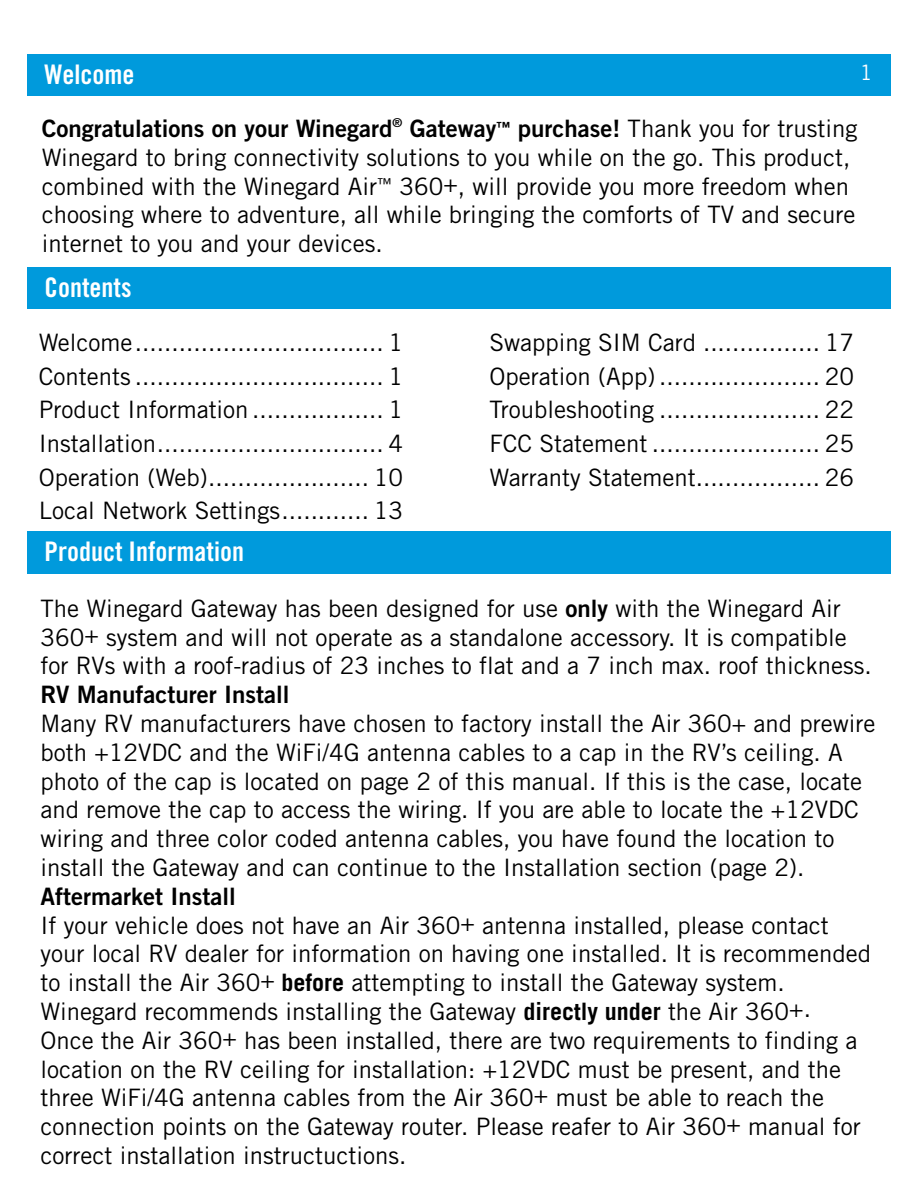
<style>
.page{position:relative;width:918px;height:1188px;background:#fff}
.page>*{position:absolute;margin:0;border:0;box-sizing:border-box;transform-origin:0 0}
.t1{font:27px "Trade Gothic Bold Cond Twenty";color:#fff}
.t2{font:24px/28.8px "Trade Gothic";color:#000}
.t3{font:24px "Trade Gothic Bold Two";color:#000}
.t4{font:21px "Trade Gothic";color:#fff}
.s1{font-family:"Trade Gothic"}
.s2{font-family:"Trade Gothic Bold Two"}
.s3{font-weight:700}
</style>
<div class="page">
<div style="left:27px;top:268px;width:864px;height:41px;background:#009adc"></div>
<div style="left:27px;top:54px;width:864px;height:41px;background:#009adc"></div>
<div style="left:27px;top:531px;width:864px;height:43px;background:#009adc"></div>
<p class="t1" style="left:45px;top:57px;width:91px">Welcome</p>
<p class="t3" style="left:42px;top:113px;width:817px">Congratulations on your Winegard<sup>®</sup> Gateway<sup>™</sup> purchase! <span class="s1">Thank you for trusting</span></p>
<p class="t2" style="left:42px;top:142px;width:815px">Winegard to bring connectivity solutions to you while on the go. This product, combined with the Winegard Air<sup>™</sup> 360+, will provide you more freedom when choosing where to adventure, all while bringing the comforts of TV and secure internet to you and your devices.</p>
<p class="t4" style="left:860px;top:60px;width:14px">1</p>
<p class="t1" style="left:45px;top:271px;width:88px">Contents</p>
<p class="t2" style="left:39px;top:325px;width:366px;line-height:33.6px;text-align:justify">Welcome.................................. 1<br>Contents .................................. 1<br>Product Information .................. 1<br>Installation............................... 4<br>Operation (Web)...................... 10<br>Local Network Settings............ 13</p>
<p class="t2" style="left:490px;top:325px;width:366px;line-height:33.6px;text-align:justify">Swapping SIM Card ................ 17<br>Operation (App)...................... 20<br>Troubleshooting ...................... 22<br>FCC Statement ....................... 25<br>Warranty Statement................. 26</p>
<p class="t1" style="left:45px;top:535px;width:201px">Product Information</p>
<p class="t2" style="left:40px;top:594px;width:833px">The Winegard Gateway has been designed for use <span class="s2">only</span> with the Winegard Air<br>360+ system and will not operate as a standalone accessory. It is compatible for RVs with a roof-radius of 23 inches to flat and a 7 inch max. roof thickness.</p>
<p class="t3" style="left:40px;top:680px;width:250px">RV Manufacturer Install</p>
<p class="t2" style="left:40px;top:709px;width:837px">Many RV manufacturers have chosen to factory install the Air 360+ and prewire both +12VDC and the WiFi/4G antenna cables to a cap in the RV’s ceiling. A photo of the cap is located on page 2 of this manual. If this is the case, locate and remove the cap to access the wiring. If you are able to locate the +12VDC wiring and three color coded antenna cables, you have found the location to install the Gateway and can continue to the Installation section (page 2).</p>
<p class="t3" style="left:40px;top:881px;width:197px">Aftermarket Install</p>
<p class="t2" style="left:40px;top:910px;width:832px">If your vehicle does not have an Air 360+ antenna installed, please contact your local RV dealer for information on having one installed. It is recommended to install the Air 360+ <span class="s3">before</span> attempting to install the Gateway system.<br>Winegard recommends installing the Gateway <span class="s3">directly under</span> the Air 360+.<br>Once the Air 360+ has been installed, there are two requirements to finding a location on the RV ceiling for installation: +12VDC must be present, and the three WiFi/4G antenna cables from the Air 360+ must be able to reach the connection points on the Gateway router. Please reafer to Air 360+ manual for correct installation instructuctions.</p>
</div>
